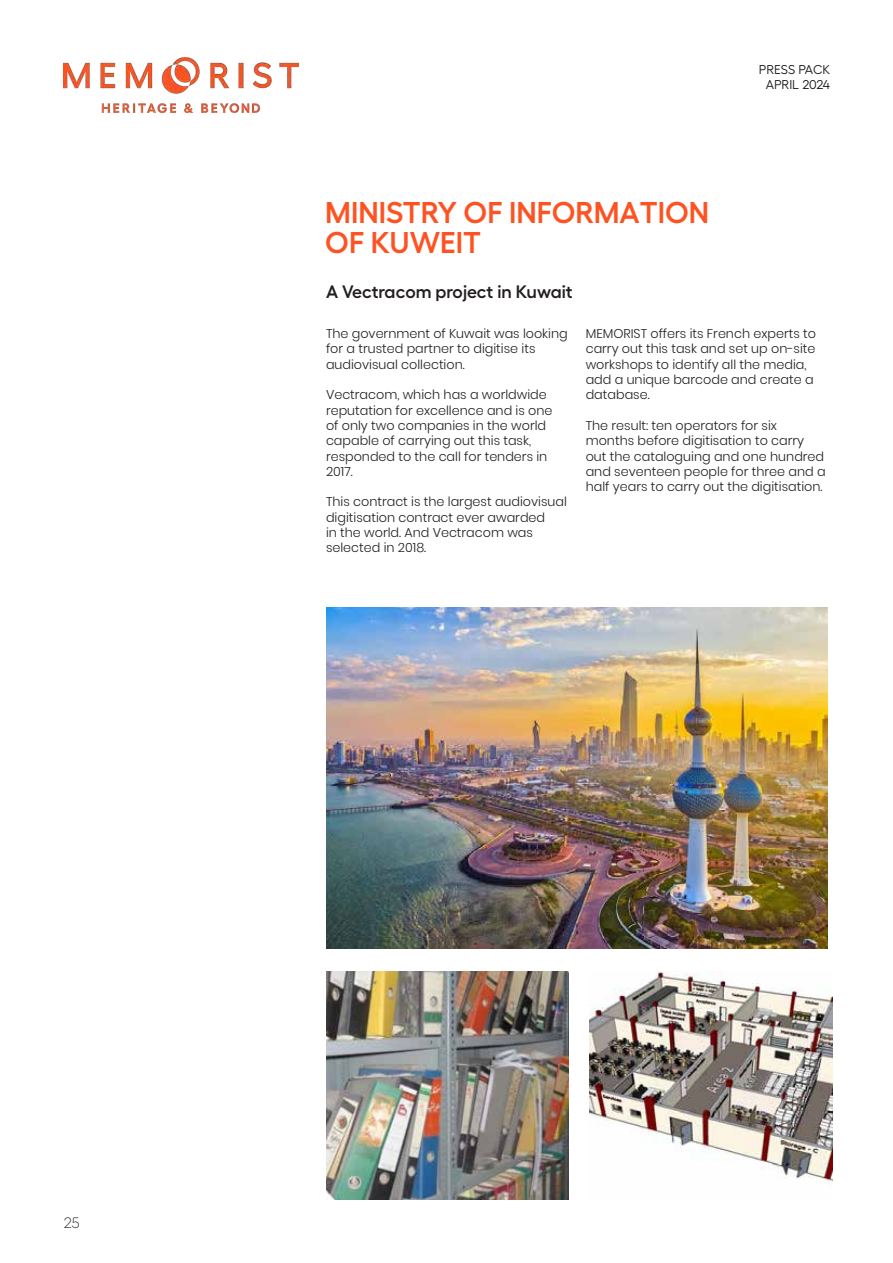
<style>
.page{position:relative;width:893px;height:1263px;background:#fff}
.page>*{position:absolute;margin:0;border:0;box-sizing:border-box;transform-origin:0 0}
.t1{font:600 30px "Fellix";color:#fd5322}
.t2{font:600 18px "Fellix";color:#231f20}
.t3{font:300 15px "Fellix";color:#231f20}
.t4{font:300 12.75px/15.3px "Poppins";color:#231f20}
.t5{font:12.75px/15.3px "Fellix";color:#231f20;text-align:center}
</style>
<div class="page">
<img style="left:64px;top:58px;width:234px;height:55px">
<img style="left:326px;top:608px;width:501px;height:340px">
<img style="left:326px;top:971px;width:242px;height:228px">
<img style="left:590px;top:971px;width:242px;height:210px">
<p class="t1" style="left:325px;top:188px;width:385px">MINISTRY OF INFORMATION</p>
<p class="t1" style="left:325px;top:218px;width:157px">OF KUWEIT</p>
<p class="t2" style="left:326px;top:278px;width:248px">A Vectracom project in Kuwait</p>
<p class="t5" style="left:759px;top:61px;width:73px">PRESS PACK<br>APRIL 2024</p>
<p class="t4" style="left:326px;top:326px;width:243px">The government of Kuwait was looking for a trusted partner to digitise its audiovisual collection.</p>
<p class="t4" style="left:326px;top:387px;width:228px">Vectracom, which has a worldwide reputation for excellence and is one of only two companies in the world capable of carrying out this task, responded to the call for tenders in<br>2017.</p>
<p class="t4" style="left:326px;top:494px;width:242px">This contract is the largest audiovisual digitisation contract ever awarded<br>in the world. And Vectracom was selected in 2018.</p>
<p class="t4" style="left:586px;top:326px;width:232px">MEMORIST offers its French experts to carry out this task and set up on-site workshops to identify all the media, add a unique barcode and create a database.</p>
<p class="t4" style="left:586px;top:418px;width:241px">The result: ten operators for six months before digitisation to carry out the cataloguing and one hundred and seventeen people for three and a half years to carry out the digitisation.</p>
<p class="t3" style="left:64px;top:1212px;width:17px">25</p>
</div>
